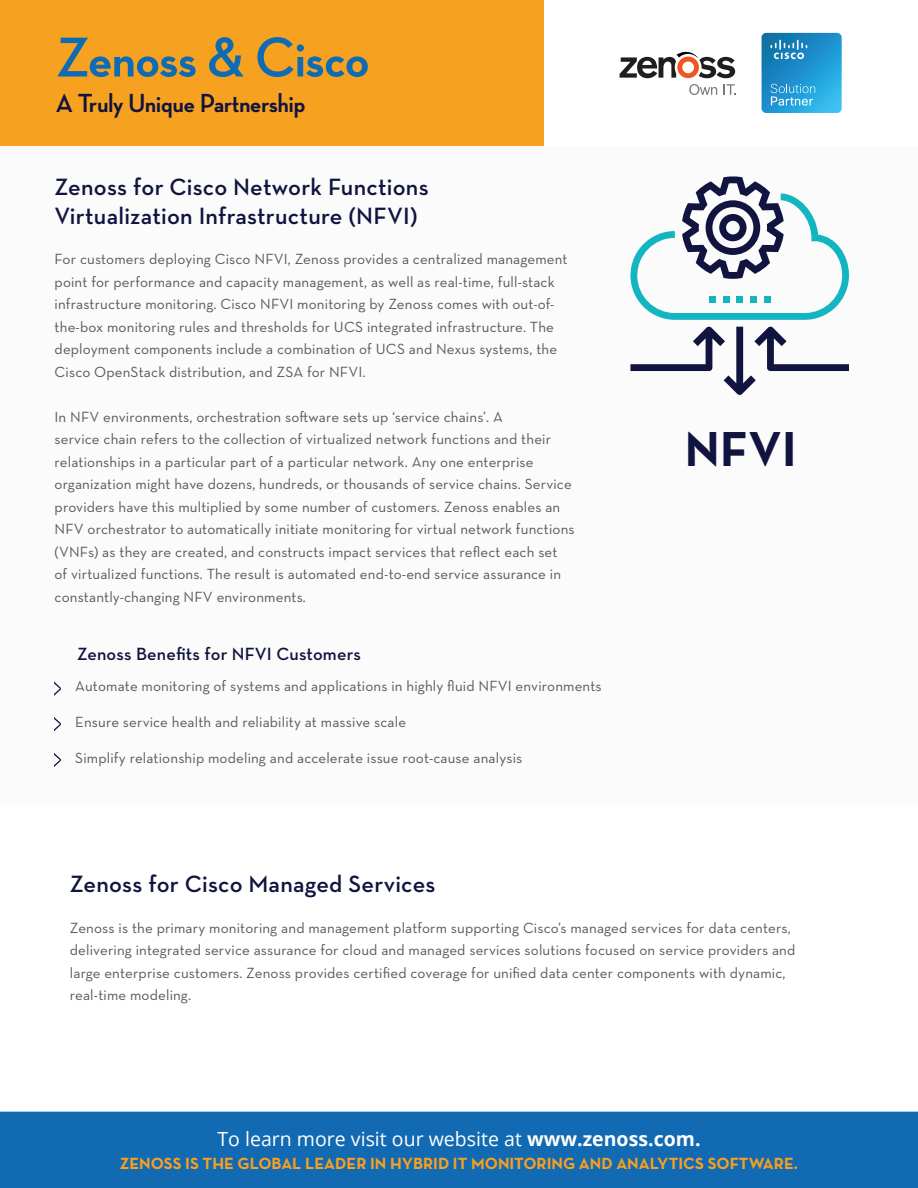
<style>
.page{position:relative;width:918px;height:1188px;background:#fff}
.page>*{position:absolute;margin:0;border:0;box-sizing:border-box;transform-origin:0 0}
.t1{font:700 57.15px "Neutra Display";color:#0f6cb4}
.t2{font:49.95px "Neutra Text Exp Bold Alt";color:#10143e}
.t3{font:700 26.7px "Neutra Display";color:#10143e}
.t4{font:600 24px/28.8px "Neutra Text Exp";letter-spacing:.01em;color:#10143e}
.t5{font:19.5px "Open Sans";color:#fff}
.t6{font:600 18px "Neutra Text Exp";letter-spacing:.01em;color:#10143e}
.t7{font:700 16.5px "Neutra Text Exp";color:#f8a021}
.t8{font:15px/22.5px "Neutra Text Exp";letter-spacing:.01em;color:#57585a}
.s1{font-weight:700}
</style>
<div class="page">
<div style="left:0;top:146px;width:918px;height:660px;background:#fbfbfc"></div>
<svg style="left:620px;top:51px;width:115px;height:27px"></svg>
<svg style="left:689px;top:84px;width:28px;height:11px"></svg>
<svg style="left:724px;top:84px;width:11px;height:11px"></svg>
<svg style="left:762px;top:33px;width:80px;height:80px;background:#2d9bd1"></svg>
<div style="left:0;top:0;width:543px;height:146px;background:#f7a120"></div>
<div style="left:0;top:1112px;width:918px;height:76px;background:#126ab3"></div>
<svg style="left:54px;top:682px;width:7px;height:14px"></svg>
<svg style="left:54px;top:717px;width:7px;height:14px"></svg>
<svg style="left:54px;top:753px;width:7px;height:14px"></svg>
<svg style="left:630px;top:326px;width:219px;height:69px"></svg>
<svg style="left:630px;top:176px;width:219px;height:144px"></svg>
<h1 class="t1" style="left:56px;top:26px;width:315px">Zenoss &amp; Cisco</h1>
<h3 class="t3" style="left:56px;top:89px;width:251px">A Truly Unique Partnership</h3>
<h3 class="t4" style="left:55px;top:172px;width:376px">Zenoss for Cisco Network Functions<br>Virtualization Infrastructure (NFVI)</h3>
<p class="t8" style="left:55px;top:248px;width:515px">For customers deploying Cisco NFVI, Zenoss provides a centralized management point for performance and capacity management, as well as real-time, full-stack infrastructure monitoring. Cisco NFVI monitoring by Zenoss comes with out-of&shy;the-box monitoring rules and thresholds for UCS integrated infrastructure. The deployment components include a combination of UCS and Nexus systems, the Cisco OpenStack distribution, and ZSA for NFVI.</p>
<p class="t8" style="left:55px;top:405px;width:522px">In NFV environments, orchestration software sets up ‘service chains’. A<br>service chain refers to the collection of virtualized network functions and their relationships in a particular part of a particular network. Any one enterprise organization might have dozens, hundreds, or thousands of service chains. Service providers have this multiplied by some number of customers. Zenoss enables an NFV orchestrator to automatically initiate monitoring for virtual network functions (VNFs) as they are created, and constructs impact services that reflect each set<br>of virtualized functions. The result is automated end-to-end service assurance in constantly-changing NFV environments.</p>
<p class="t6" style="left:77px;top:643px;width:285px">Zenoss Benefits for NFVI Customers</p>
<p class="t8" style="left:75px;top:675px;width:528px">Automate monitoring of systems and applications in highly fluid NFVI environments</p>
<p class="t8" style="left:75px;top:711px;width:332px">Ensure service health and reliability at massive scale</p>
<p class="t8" style="left:75px;top:747px;width:449px">Simplify relationship modeling and accelerate issue root-cause analysis</p>
<h2 class="t2" style="left:685px;top:416px;width:113px">NFVI</h2>
<h3 class="t4" style="left:70px;top:869px;width:367px">Zenoss for Cisco Managed Services</h3>
<p class="t8" style="left:70px;top:916px;width:727px">Zenoss is the primary monitoring and management platform supporting Cisco’s managed services for data centers, delivering integrated service assurance for cloud and managed services solutions focused on service providers and large enterprise customers. Zenoss provides certified coverage for unified data center components with dynamic, real-time modeling.</p>
<h3 class="t5" style="left:217px;top:1125px;width:485px">To learn more visit our website at <span class="s1">www.zenoss.com.</span></h3>
<p class="t7" style="left:120px;top:1153px;width:680px">ZENOSS IS THE GLOBAL LEADER IN HYBRID IT MONITORING AND ANALYTICS SOFTWARE.</p>
</div>
